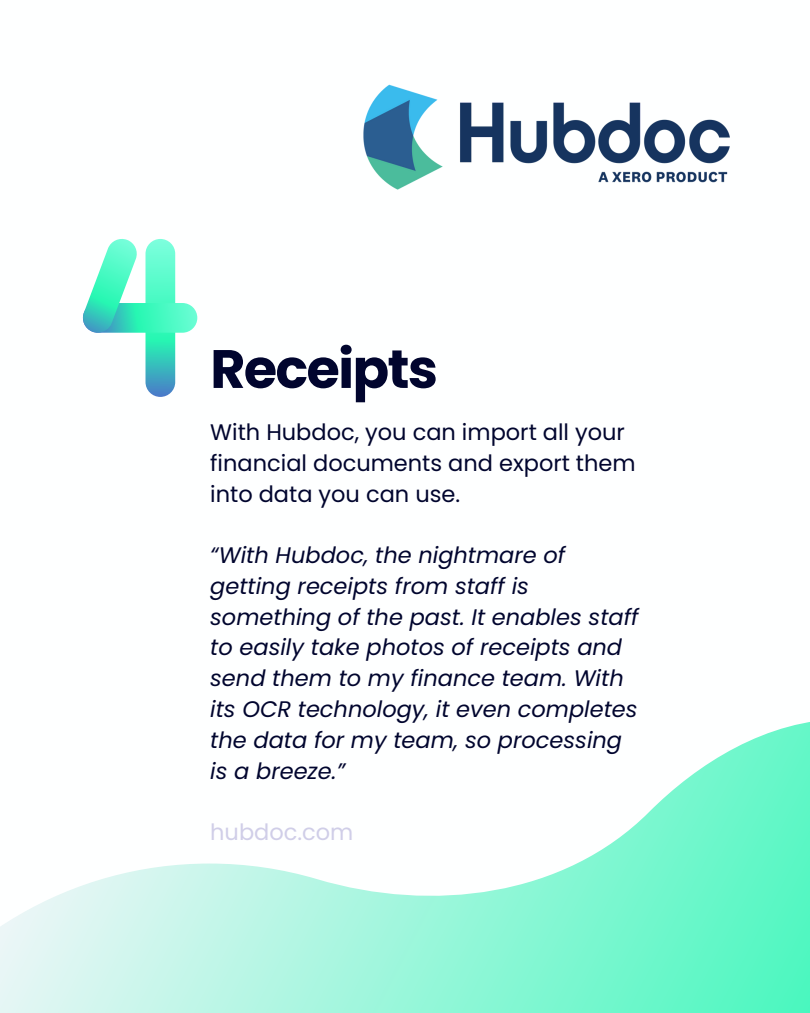
<style>
.page{position:relative;width:810px;height:1013px;background:#fff}
.page>*{position:absolute;margin:0;border:0;box-sizing:border-box;transform-origin:0 0}
.t1{font:700 53.9px "Poppins";letter-spacing:-.03em;color:#01052e}
.t2{font:italic 22.5px/30.8px "Poppins";color:#01052e}
.t3{font:22.5px/30.8px "Poppins";color:#01052e}
.t4{font:22.5px "Poppins";color:#d0cee8}
</style>
<div class="page">
<svg style="left:0;top:722px;width:809px;height:290px"></svg>
<svg style="left:145px;top:239px;width:30px;height:158px"></svg>
<svg style="left:83px;top:303px;width:114px;height:30px"></svg>
<svg style="left:82px;top:239px;width:57px;height:94px"></svg>
<img style="left:363px;top:85px;width:366px;height:104px">
<p class="t1" style="left:210px;top:331px;width:229px">Receipts</p>
<p class="t3" style="left:210px;top:417px;width:416px">With Hubdoc, you can import all your</p>
<p class="t3" style="left:210px;top:447px;width:427px">financial documents and export them into data you can use.</p>
<p class="t2" style="left:210px;top:540px;width:429px">“With Hubdoc, the nightmare of getting receipts from staff is something of the past. It enables staff to easily take photos of receipts and send them to my finance team. With its OCR technology, it even completes the data for my team, so processing is a breeze.”</p>
<p class="t4" style="left:210px;top:816px;width:145px">hubdoc.com</p>
</div>
